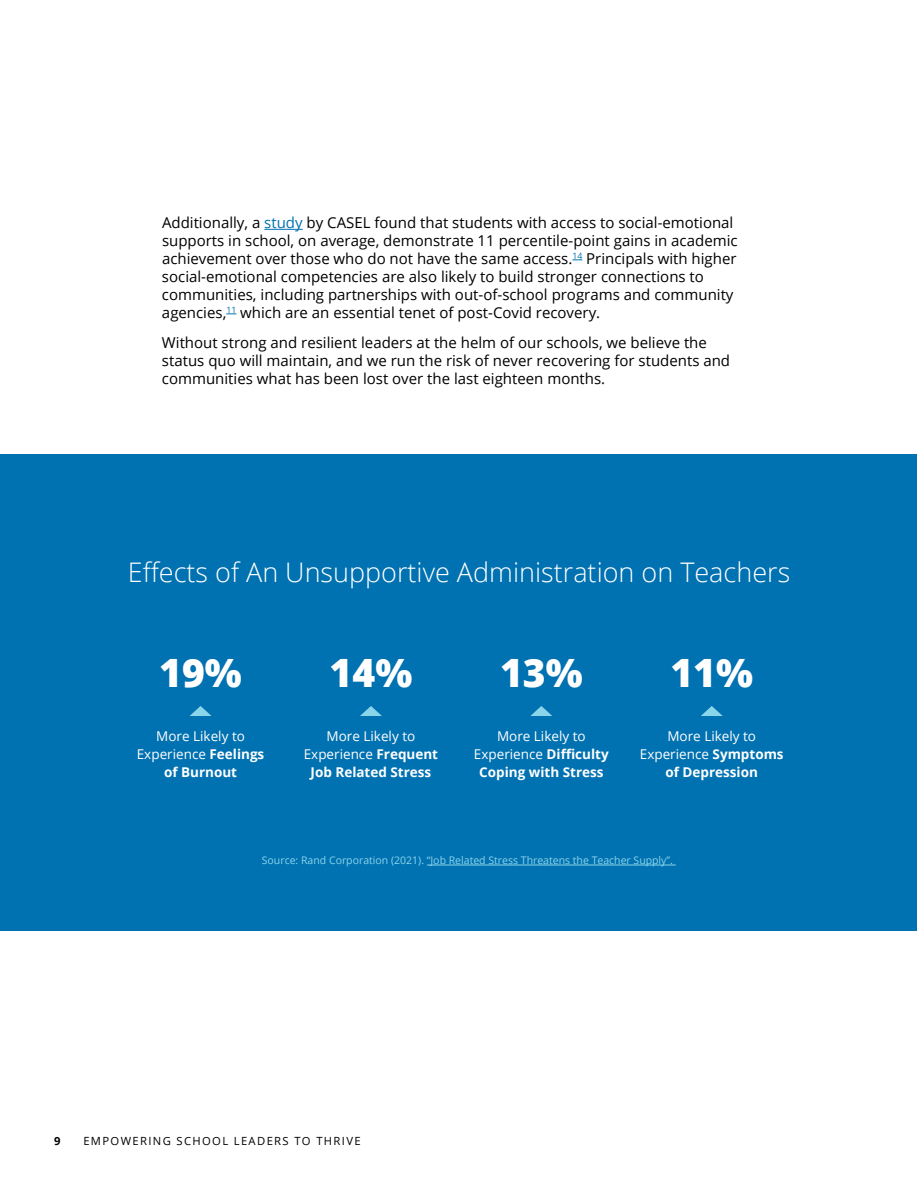
<style>
.page{position:relative;width:918px;height:1188px;background:#fff}
.page>*{position:absolute;margin:0;border:0;box-sizing:border-box;transform-origin:0 0}
.t1{font:800 39px "Open Sans";color:#fff}
.t2{font:300 27px "Open Sans";color:#fff}
.t3{font:15px/18px "Open Sans";color:#000}
.t4{font:700 13.5px/18px "Open Sans";color:#fff;text-align:center}
.t5{font:13.5px/18px "Open Sans";color:#fff;text-align:center}
.t6{font:11.25px "Open Sans";letter-spacing:.12em;color:#000}
.t7{font:700 11.25px "Open Sans";color:#000}
.t8{font:10.5px "Open Sans";color:#8bd5ea}
.s1{color:#0071b1}
.s2{font-weight:700}
.s3{font-weight:400}
</style>
<div class="page">
<div style="left:1px;top:454px;width:916px;height:476px;background:#0071b1"></div>
<hr style="left:264px;top:229px;width:39px;height:1px;background:#0071b1">
<hr style="left:427px;top:865px;width:249px;height:1px;background:#8bd5ea">
<svg style="left:530px;top:706px;width:22px;height:10px"></svg>
<svg style="left:190px;top:706px;width:22px;height:10px"></svg>
<svg style="left:360px;top:706px;width:22px;height:10px"></svg>
<svg style="left:701px;top:706px;width:22px;height:10px"></svg>
<p class="t3" style="left:162px;top:213px;width:577px">Additionally, a <span class="s1">study</span> by CASEL found that students with access to social-emotional supports in school, on average, demonstrate 11 percentile-point gains in academic achievement over those who do not have the same access.<sup>14</sup> Principals with higher social-emotional competencies are also likely to build stronger connections to communities, including partnerships with out-of-school programs and community agencies,<sup>11</sup> which are an essential tenet of post-Covid recovery.</p>
<p class="t3" style="left:162px;top:333px;width:570px">Without strong and resilient leaders at the helm of our schools, we believe the status quo will maintain, and we run the risk of never recovering for students and communities what has been lost over the last eighteen months.</p>
<h2 class="t2" style="left:128px;top:554px;width:664px">Effects of An Unsupportive Administration on Teachers</h2>
<h1 class="t1" style="left:159px;top:643px;width:84px">19%</h1>
<h1 class="t1" style="left:330px;top:643px;width:84px">14%</h1>
<h1 class="t1" style="left:500px;top:643px;width:84px">13%</h1>
<h1 class="t1" style="left:670px;top:643px;width:84px">11%</h1>
<p class="t5" style="left:137px;top:727px;width:129px">More Likely to<br>Experience <span class="s2">Feelings of Burnout</span></p>
<p class="t4" style="left:304px;top:727px;width:136px"><span class="s3">More Likely to<br>Experience</span> Frequent<br>Job Related Stress</p>
<p class="t5" style="left:640px;top:727px;width:145px">More Likely to<br>Experience <span class="s2">Symptoms of Depression</span></p>
<p class="t4" style="left:474px;top:727px;width:136px"><span class="s3">More Likely to<br>Experience</span> Difficulty<br>Coping with Stress</p>
<p class="t8" style="left:262px;top:853px;width:419px">Source: Rand Corporation (2021). “Job Related Stress Threatens the Teacher Supply”. <sup>3</sup></p>
<p class="t7" style="left:54px;top:1133px;width:8px">9</p>
<p class="t6" style="left:83px;top:1133px;width:279px">EMPOWERING SCHOOL LEADERS TO THRIVE</p>
</div>
